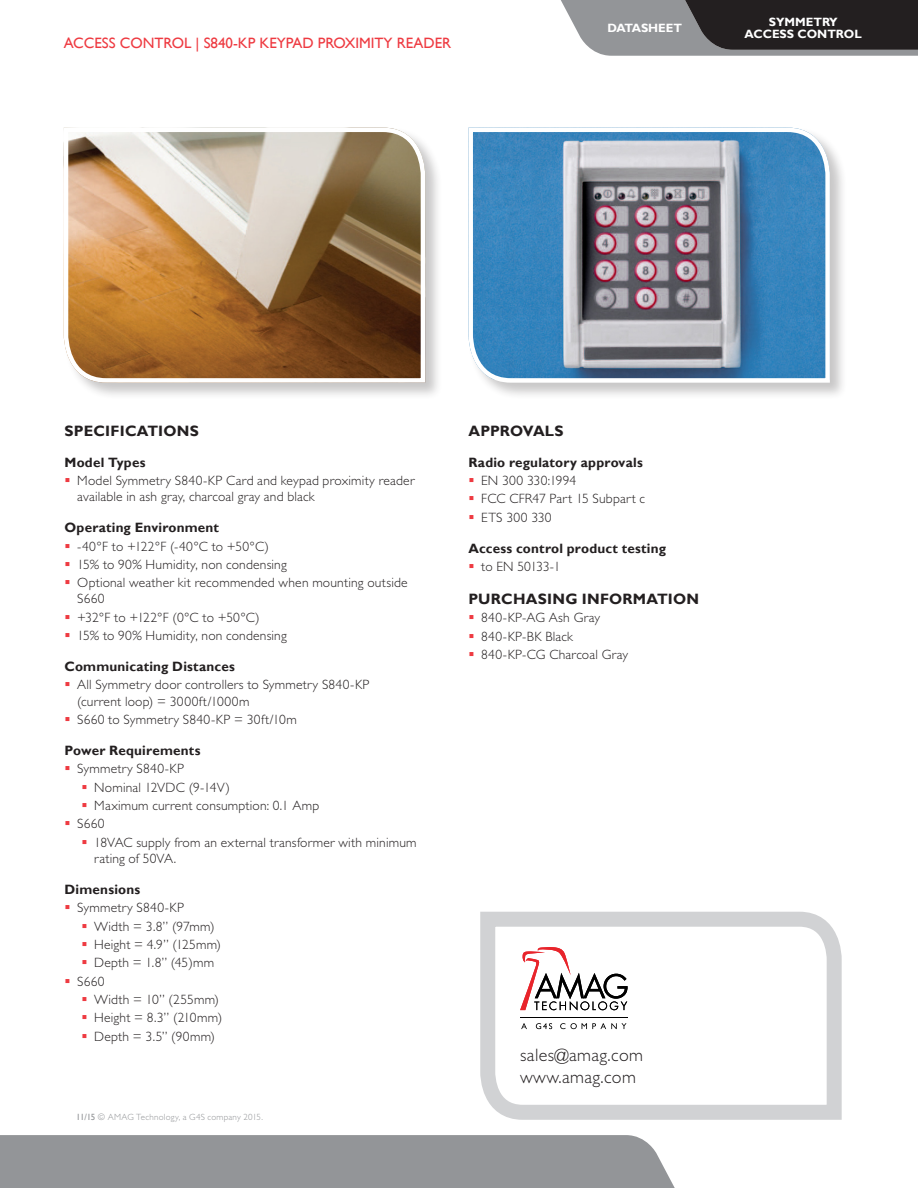
<style>
.page{position:relative;width:918px;height:1188px;background:#fff}
.page>*{position:absolute;margin:0;border:0;box-sizing:border-box;transform-origin:0 0}
.t1{font:300 18px "Gill Sans Std";letter-spacing:.02em;color:#231f20}
.G4S_Heading{font:700 15px "Gill Sans";letter-spacing:.015em;color:#231f20}
.t2{font:15px "Gill Sans";color:#ee3a41}
.G4S_05_Body_Text_Bul{font:300 13.5px/16.2px "Gill Sans Std";letter-spacing:.015em;color:#231f20}
.G4S_Subheading{font:700 13.5px "Gill Sans";letter-spacing:.015em;color:#231f20}
.G4S_05_Body_Text_Bul-2{font:300 13.5px "Gill Sans Std";letter-spacing:-.005em;color:#231f20}
.t3{font:700 12px/12px "Gill Sans";color:#fff;text-align:center}
.Copyright_text{font:300 9px "Gill Sans Std";letter-spacing:.025em;color:#939598}
.s1{font-family:"Gill Sans";font-weight:400}
</style>
<div class="page">
<div style="left:0;top:1135px;width:675px;height:53px;background:#939598"></div>
<svg style="left:561px;top:0;width:357px;height:56px;background:#5b5a5c"></svg>
<svg style="left:480px;top:911px;width:362px;height:209px"></svg>
<svg style="left:520px;top:947px;width:108px;height:64px"></svg>
<hr style="left:520px;top:1017px;width:108px;height:1px;background:#000">
<svg style="left:521px;top:1023px;width:6px;height:6px"></svg>
<svg style="left:536px;top:1023px;width:16px;height:6px"></svg>
<svg style="left:560px;top:1023px;width:67px;height:6px"></svg>
<div style="left:63px;top:127px;width:380px;height:273px;background:#231f20;opacity:.25"></div>
<svg style="left:63px;top:127px;width:364px;height:258px;background:#af8e6a"></svg>
<div style="left:468px;top:127px;width:380px;height:273px;background:#231f20;opacity:.25"></div>
<svg style="left:468px;top:127px;width:364px;height:258px;background:#7193b1"></svg>
<p class="t2" style="left:64px;top:34px;width:389px">ACCESS CONTROL | S840-KP KEYPAD PROXIMITY READER</p>
<p class="t3" style="left:608px;top:22px;width:76px">DATASHEET</p>
<p class="t3" style="left:745px;top:16px;width:119px">SYMMETRY<br>ACCESS CONTROL</p>
<p class="G4S_Heading" style="left:65px;top:421px;width:136px">SPECIFICATIONS</p>
<p class="G4S_Subheading" style="left:65px;top:454px;width:82px">Model Types</p>
<p class="G4S_05_Body_Text_Bul" style="left:77px;top:473px;width:339px">Model Symmetry S840-KP Card and keypad proximity reader available in ash gray, charcoal gray and black</p>
<p class="G4S_Subheading" style="left:65px;top:520px;width:156px">Operating Environment</p>
<p class="G4S_05_Body_Text_Bul" style="left:77px;top:538px;width:193px">-40°F to +122°F (-40°C to +50°C)</p>
<p class="G4S_05_Body_Text_Bul" style="left:77px;top:556px;width:211px">15% to 90% Humidity, non condensing</p>
<p class="G4S_05_Body_Text_Bul" style="left:77px;top:575px;width:332px">Optional weather kit recommended when mounting outside<br>S660</p>
<p class="G4S_05_Body_Text_Bul" style="left:77px;top:609px;width:184px">+32°F to +122°F (0°C to +50°C)</p>
<p class="G4S_05_Body_Text_Bul" style="left:77px;top:628px;width:211px">15% to 90% Humidity, non condensing</p>
<p class="G4S_Subheading" style="left:65px;top:658px;width:172px">Communicating Distances</p>
<p class="G4S_05_Body_Text_Bul" style="left:77px;top:677px;width:294px">All Symmetry door controllers to Symmetry S840-KP (current loop) = 3000ft/1000m</p>
<p class="G4S_05_Body_Text_Bul" style="left:77px;top:712px;width:221px">S660 to Symmetry S840-KP = 30ft/10m</p>
<p class="G4S_Subheading" style="left:65px;top:742px;width:137px">Power Requirements</p>
<p class="G4S_05_Body_Text_Bul" style="left:77px;top:761px;width:108px">Symmetry S840-KP</p>
<p class="G4S_05_Body_Text_Bul" style="left:94px;top:779px;width:137px">Nominal 12VDC (9-14V)</p>
<p class="G4S_05_Body_Text_Bul" style="left:94px;top:798px;width:227px">Maximum current consumption: 0.1 Amp</p>
<p class="G4S_05_Body_Text_Bul" style="left:77px;top:816px;width:29px">S660</p>
<p class="G4S_05_Body_Text_Bul" style="left:94px;top:834px;width:324px">18VAC supply from an external transformer with minimum rating of 50VA.</p>
<p class="G4S_Subheading" style="left:65px;top:881px;width:77px">Dimensions</p>
<p class="G4S_05_Body_Text_Bul" style="left:77px;top:900px;width:108px">Symmetry S840-KP</p>
<p class="G4S_05_Body_Text_Bul" style="left:94px;top:918px;width:122px">Width = 3.8” (97mm)</p>
<p class="G4S_05_Body_Text_Bul" style="left:94px;top:937px;width:128px">Height = 4.9” (125mm)</p>
<p class="G4S_05_Body_Text_Bul" style="left:94px;top:955px;width:121px">Depth = 1.8” (45)mm</p>
<p class="G4S_05_Body_Text_Bul" style="left:77px;top:973px;width:29px">S660</p>
<p class="G4S_05_Body_Text_Bul" style="left:94px;top:991px;width:126px">Width = 10” (255mm)</p>
<p class="G4S_05_Body_Text_Bul" style="left:94px;top:1010px;width:129px">Height = 8.3” (210mm)</p>
<p class="G4S_05_Body_Text_Bul" style="left:94px;top:1028px;width:122px">Depth = 3.5” (90mm)</p>
<p class="Copyright_text" style="left:76px;top:1112px;width:188px"><span class="s1">11/15</span> © AMAG Technology, a G4S company 2015.</p>
<p class="G4S_Heading" style="left:468px;top:421px;width:97px">APPROVALS</p>
<p class="G4S_Subheading" style="left:468px;top:454px;width:176px">Radio regulatory approvals</p>
<p class="G4S_05_Body_Text_Bul" style="left:481px;top:473px;width:97px">EN 300 330:1994</p>
<p class="G4S_05_Body_Text_Bul" style="left:481px;top:491px;width:165px">FCC CFR47 Part 15 Subpart c</p>
<p class="G4S_05_Body_Text_Bul" style="left:481px;top:509px;width:72px">ETS 300 330</p>
<p class="G4S_Subheading" style="left:468px;top:540px;width:199px">Access control product testing</p>
<p class="G4S_05_Body_Text_Bul-2" style="left:481px;top:559px;width:81px">to EN 50133-1</p>
<p class="G4S_Heading" style="left:468px;top:590px;width:232px">PURCHASING INFORMATION</p>
<p class="G4S_05_Body_Text_Bul" style="left:481px;top:610px;width:120px">840-KP-AG Ash Gray</p>
<p class="G4S_05_Body_Text_Bul" style="left:481px;top:628px;width:93px">840-KP-BK Black</p>
<p class="G4S_05_Body_Text_Bul" style="left:481px;top:646px;width:149px">840-KP-CG Charcoal Gray</p>
<p class="t1" style="left:520px;top:1045px;width:124px">sales@amag.com</p>
<p class="t1" style="left:520px;top:1067px;width:117px">www.amag.com</p>
</div>
